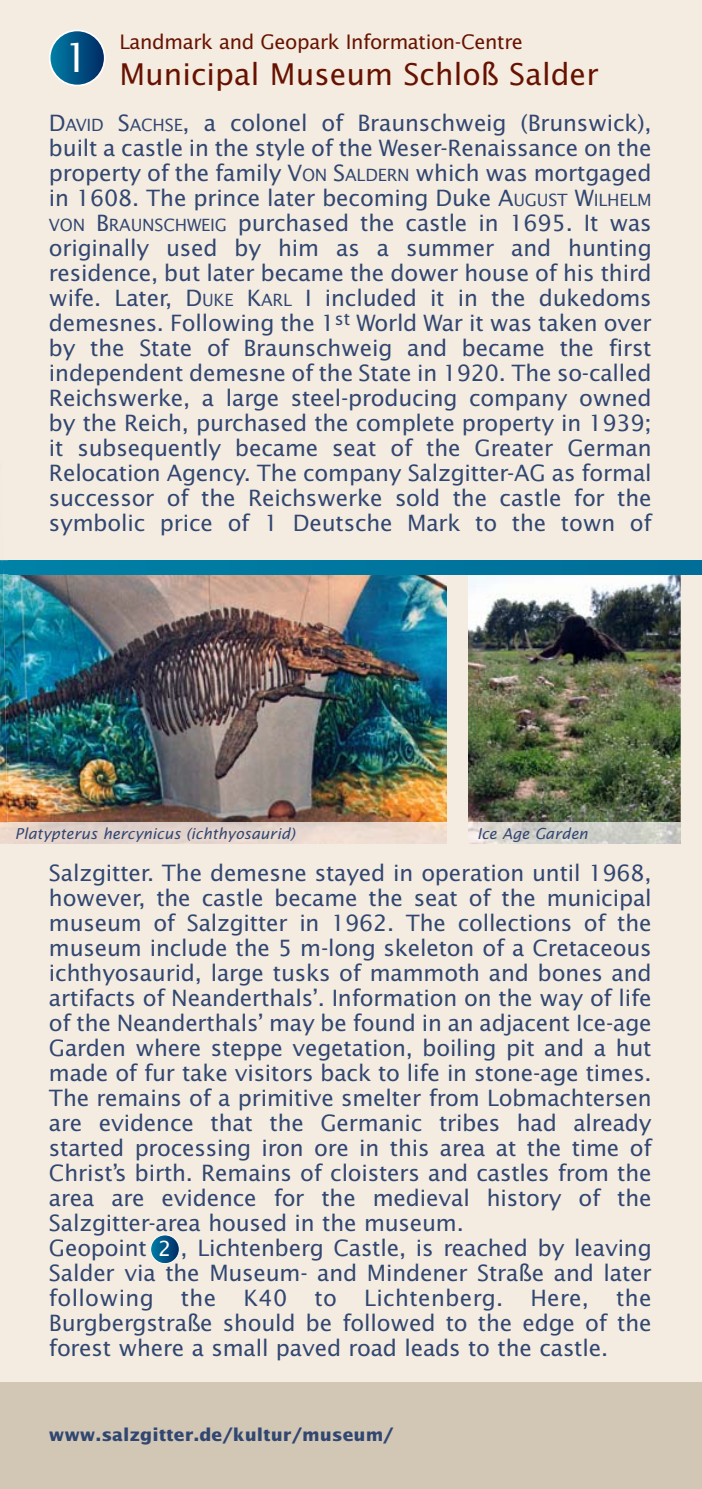
<style>
.page{position:relative;width:702px;height:1489px;background:#fff}
.page>*{position:absolute;margin:0;border:0;box-sizing:border-box;transform-origin:0 0}
.t1{font:40.25px "Lucida Sans Std";color:#fff}
.t2{font:30px "Lucida Sans Std";color:#671200}
.t3{font:22.5px/25px "Lucida Sans Std";letter-spacing:-.01em;color:#314671;text-align:justify}
.t4{font:20.75px "Lucida Sans Std";color:#fff}
.t5{font:20px "Lucida Sans Std";letter-spacing:-.02em;color:#671200}
.t6{font:700 17.5px "Lucida Sans";color:#314671}
.t7{font:italic 15px "Lucida Sans Std";color:#314671}
.s1{font-size:17px}
</style>
<div class="page">
<div style="left:0;top:0;width:702px;height:1488px;background:#f4ece0"></div>
<div style="left:0;top:1382px;width:702px;height:106px;background:#d2c7b5"></div>
<svg style="left:50px;top:30px;width:55px;height:55px;background:#085988"></svg>
<div style="left:49px;top:30px;width:57px;height:56px;border:2px solid #fff;border-radius:50%"></div>
<img style="left:9px;top:574px;width:437px;height:269px">
<img style="left:468px;top:574px;width:212px;height:248px">
<svg style="left:468px;top:822px;width:212px;height:21px;background:#d2d1cb"></svg>
<svg style="left:151px;top:1234px;width:28px;height:29px"></svg>
<div style="left:150px;top:1234px;width:30px;height:29px;border:1px solid #fff;border-radius:50%"></div>
<div style="left:9px;top:560px;width:693px;height:14px;background:#00779f"></div>
<img style="left:7px;top:560px;width:2px;height:262px">
<img style="left:0;top:560px;width:7px;height:262px">
<svg style="left:0;top:822px;width:8px;height:4px"></svg>
<img style="left:0;top:560px;width:3px;height:14px">
<p class="t5" style="left:119px;top:32px;width:405px">Landmark and Geopark Information-Centre</p>
<h2 class="t2" style="left:119px;top:60px;width:480px">Municipal Museum Schloß Salder</h2>
<p class="t3" style="left:49px;top:112px;width:604px">D<span class="s1">AVID</span> S<span class="s1">ACHSE</span>, a colonel of Braunschweig (Brunswick), built a castle in the style of the Weser-Renaissance on the property of the family V<span class="s1">ON</span> S<span class="s1">ALDERN</span> which was mortgaged in 1608. The prince later becoming Duke A<span class="s1">UGUST</span> W<span class="s1">ILHELM VON</span> B<span class="s1">RAUNSCHWEIG</span> purchased the castle in 1695. It was originally used by him as a summer and hunting residence, but later became the dower house of his third wife. Later, D<span class="s1">UKE</span> K<span class="s1">ARL</span> I included it in the dukedoms demesnes. Following the 1<sup>st</sup> World War it was taken over by the State of Braunschweig and became the first independent demesne of the State in 1920. The so-called Reichswerke, a large steel-producing company owned by the Reich, purchased the complete property in 1939; it subsequently became seat of the Greater German Relocation Agency. The company Salzgitter-AG as formal successor of the Reichswerke sold the castle for the symbolic price of 1 Deutsche Mark to the town of</p>
<h1 class="t1" style="left:64px;top:38px;width:27px">1</h1>
<p class="t7" style="left:15px;top:826px;width:282px">Platypterus hercynicus (ichthyosaurid)</p>
<p class="t7" style="left:477px;top:827px;width:112px">Ice Age Garden</p>
<p class="t3" style="left:49px;top:862px;width:604px;text-align:left">Salzgitter. The demesne stayed in operation until 1968, however, the castle became the seat of the municipal museum of Salzgitter in 1962. The collections of the museum include the 5 m-long skeleton of a Cretaceous ichthyosaurid, large tusks of mammoth and bones and artifacts of Neanderthals’. Information on the way of life of the Neanderthals’ may be found in an adjacent Ice-age Garden where steppe vegetation, boiling pit and a hut made of fur take visitors back to life in stone-age times.<br>The remains of a primitive smelter from Lobmachtersen are evidence that the Germanic tribes had already started processing iron ore in this area at the time of Christ’s birth. Remains of cloisters and castles from the area are evidence for the medieval history of the Salzgitter-area housed in the museum.<br>Geopoint 2 , Lichtenberg Castle, is reached by leaving Salder via the Museum- and Mindener Straße and later following the K40 to Lichtenberg. Here, the Burgbergstraße should be followed to the edge of the forest where a small paved road leads to the castle.</p>
<p class="t4" style="left:158px;top:1238px;width:15px">2</p>
<p class="t6" style="left:49px;top:1426px;width:346px">www.salzgitter.de/kultur/museum/</p>
</div>
